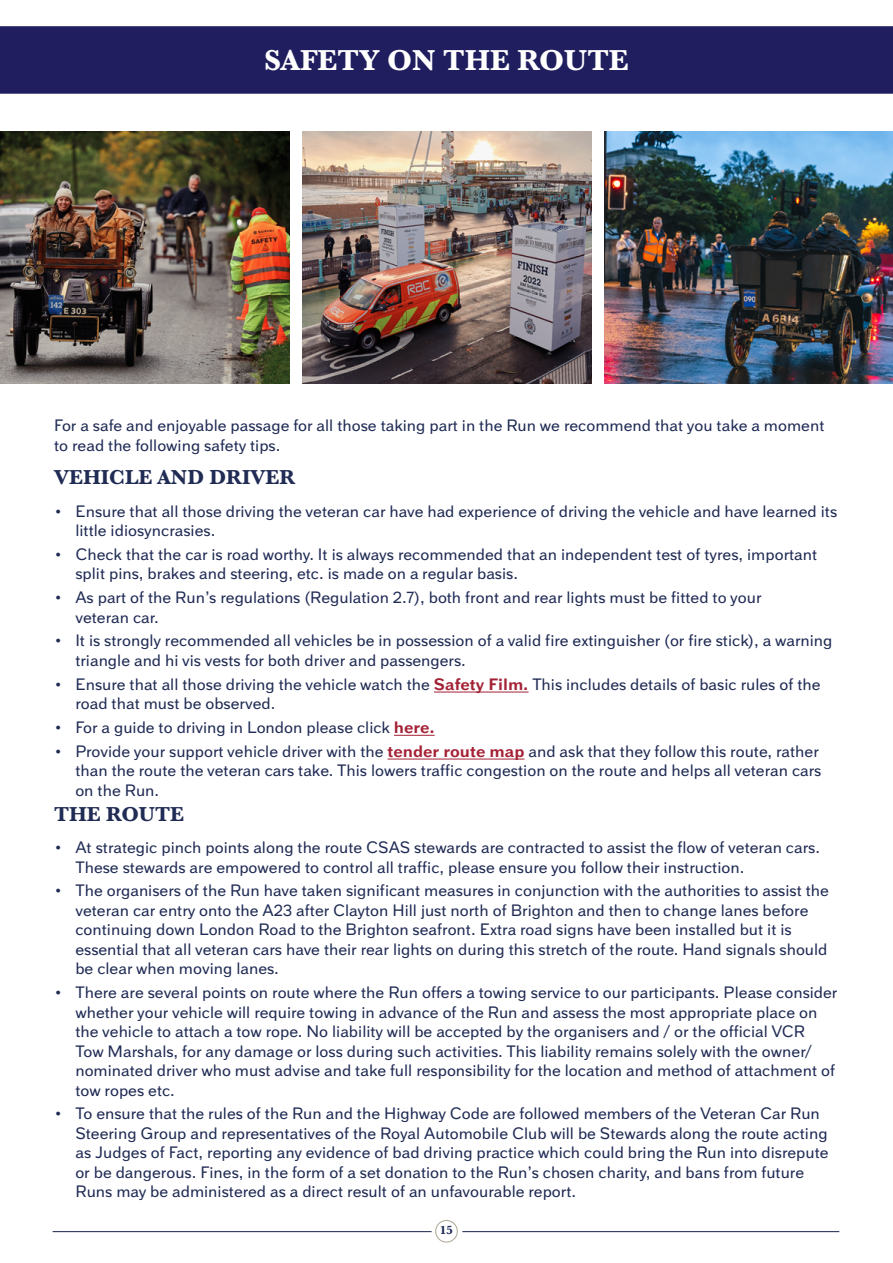
<style>
.page{position:relative;width:893px;height:1263px;background:#fff}
.page>*{position:absolute;margin:0;border:0;box-sizing:border-box;transform-origin:0 0}
.t1{font:700 30px "Baskerville";color:#fff}
.t2{font:700 21px "Baskerville";color:#212c55}
.t3{font:16.5px/19.5px "Armitage";color:#212c55}
.t4{font:700 12.15px "Baskerville";color:#212c55}
.s1{font-weight:700;color:#a42135}
</style>
<div class="page">
<div style="left:0;top:26px;width:893px;height:68px;background:#201e5e"></div>
<hr style="left:53px;top:1231px;width:379px;height:1px;background:#212c55">
<div style="left:435px;top:1220px;width:23px;height:22px;border:1px solid #afa996;border-radius:50%"></div>
<hr style="left:462px;top:1231px;width:377px;height:1px;background:#212c55">
<hr style="left:434px;top:692px;width:95px;height:1px;background:#a42135">
<hr style="left:394px;top:735px;width:41px;height:1px;background:#a42135">
<hr style="left:388px;top:759px;width:136px;height:1px;background:#a42135">
<img style="left:302px;top:132px;width:290px;height:251px">
<img style="left:604px;top:132px;width:289px;height:251px">
<img style="left:0;top:132px;width:290px;height:251px">
<h1 class="t1" style="left:264px;top:40px;width:366px">SAFETY ON THE ROUTE</h1>
<p class="t3" style="left:54px;top:415px;width:772px">For a safe and enjoyable passage for all those taking part in the Run we recommend that you take a moment to read the following safety tips.</p>
<p class="t2" style="left:54px;top:463px;width:243px">VEHICLE AND DRIVER</p>
<p class="t3" style="left:75px;top:501px;width:763px;text-indent:-21px">• Ensure that all those driving the veteran car have had experience of driving the vehicle and have learned its little idiosyncrasies.</p>
<p class="t3" style="left:75px;top:544px;width:743px;text-indent:-21px">• Check that the car is road worthy. It is always recommended that an independent test of tyres, important split pins, brakes and steering, etc. is made on a regular basis.</p>
<p class="t3" style="left:75px;top:587px;width:688px;text-indent:-21px">• As part of the Run’s regulations (Regulation 2.7), both front and rear lights must be fitted to your veteran car.</p>
<p class="t3" style="left:75px;top:630px;width:759px;text-indent:-21px">• It is strongly recommended all vehicles be in possession of a valid fire extinguisher (or fire stick), a warning triangle and hi vis vests for both driver and passengers.</p>
<p class="t3" style="left:75px;top:674px;width:747px;text-indent:-21px">• Ensure that all those driving the vehicle watch the <span class="s1">Safety Film.</span> This includes details of basic rules of the road that must be observed.</p>
<p class="t3" style="left:54px;top:717px;width:382px">• For a guide to driving in London please click <span class="s1">here.</span></p>
<p class="t3" style="left:75px;top:741px;width:748px;text-indent:-21px">• Provide your support vehicle driver with the <span class="s1">tender route map</span> and ask that they follow this route, rather than the route the veteran cars take. This lowers traffic congestion on the route and helps all veteran cars on the Run.</p>
<p class="t2" style="left:54px;top:799px;width:132px">THE ROUTE</p>
<p class="t3" style="left:75px;top:837px;width:746px;text-indent:-21px">• At strategic pinch points along the route CSAS stewards are contracted to assist the flow of veteran cars.<br>These stewards are empowered to control all traffic, please ensure you follow their instruction.</p>
<p class="t3" style="left:75px;top:880px;width:755px;text-indent:-21px">• The organisers of the Run have taken significant measures in conjunction with the authorities to assist the veteran car entry onto the A23 after Clayton Hill just north of Brighton and then to change lanes before continuing down London Road to the Brighton seafront. Extra road signs have been installed but it is essential that all veteran cars have their rear lights on during this stretch of the route. Hand signals should be clear when moving lanes.</p>
<p class="t3" style="left:75px;top:982px;width:763px;text-indent:-21px">• There are several points on route where the Run offers a towing service to our participants. Please consider whether your vehicle will require towing in advance of the Run and assess the most appropriate place on the vehicle to attach a tow rope. No liability will be accepted by the organisers and / or the official VCR Tow Marshals, for any damage or loss during such activities. This liability remains solely with the owner/ nominated driver who must advise and take full responsibility for the location and method of attachment of tow ropes etc.</p>
<p class="t3" style="left:75px;top:1103px;width:755px;text-indent:-21px">• To ensure that the rules of the Run and the Highway Code are followed members of the Veteran Car Run Steering Group and representatives of the Royal Automobile Club will be Stewards along the route acting as Judges of Fact, reporting any evidence of bad driving practice which could bring the Run into disrepute or be dangerous. Fines, in the form of a set donation to the Run’s chosen charity, and bans from future Runs may be administered as a direct result of an unfavourable report.</p>
<p class="t4" style="left:440px;top:1222px;width:15px">15</p>
</div>
